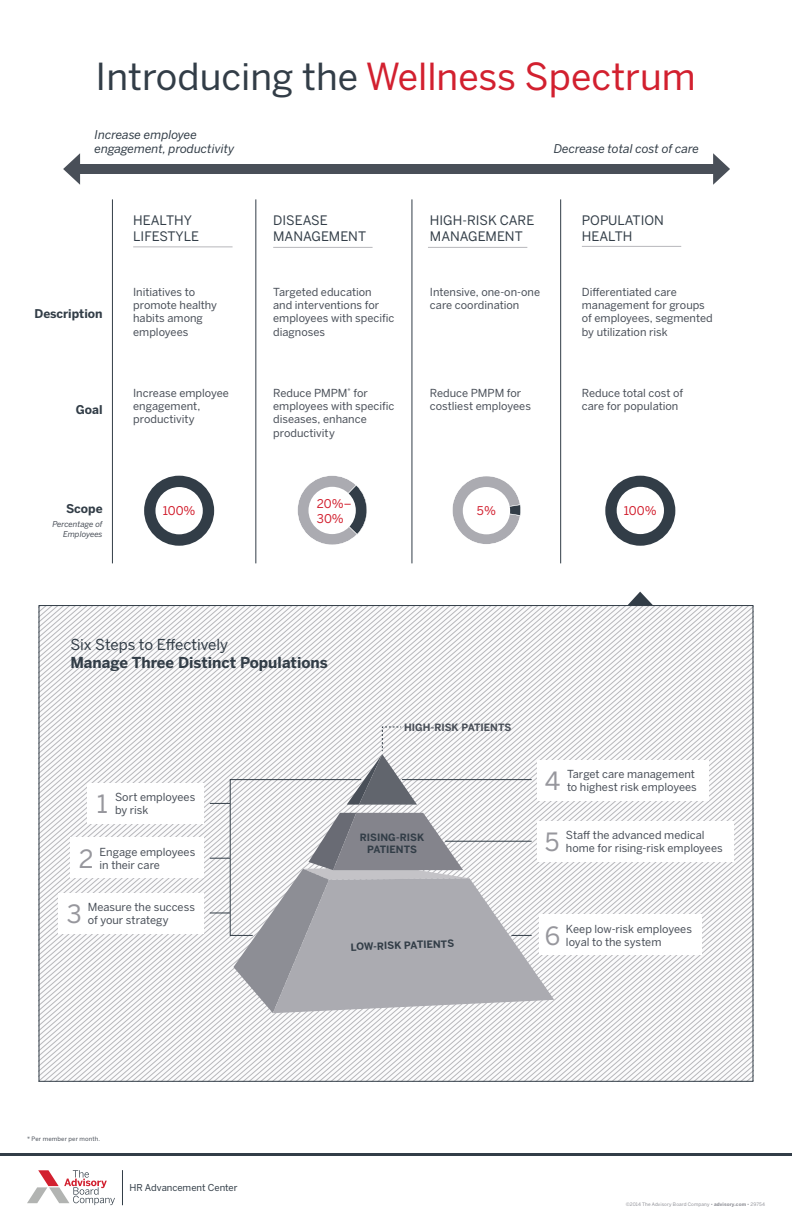
<style>
.page{position:relative;width:792px;height:1224px;background:#fff}
.page>*{position:absolute;margin:0;border:0;box-sizing:border-box;transform-origin:0 0}
.t1{font:37px "Benton Sans";color:#d2202f}
.t2{font:25px "Benton Sans";color:#97979d}
.t3{font:700 15px "Benton Sans";color:#323d47}
.t4{font:15px "Benton Sans";color:#323d47}
.t5{font:13px/15.6px "Benton Sans";color:#323d47}
.t6{font:italic 12px/14.4px "Benton Sans";color:#323d47}
.t7{font:700 12px "Benton Sans";color:#323d47}
.t8{font:12px/14.4px "Benton Sans";letter-spacing:-.005em;color:#d2202f}
.t9{font:11px/13.2px "Benton Sans";color:#494f58}
.t10{font:700 10px/12px "Benton Sans";color:#323d47}
.t11{font:700 10px "Benton Sans";color:#494f58}
.t12{font:9.5px "Benton Sans";letter-spacing:-.005em;color:#323d47}
.t13{font:italic 8px/9.6px "Benton Sans";letter-spacing:-.005em;color:#494f58;text-align:right}
.t14{font:6px "Benton Sans";letter-spacing:.025em;color:#494f58}
.t15{font:4.7px "Benton Sans";letter-spacing:.025em;color:#8d8e95}
.s1{color:#323d47}
.s2{font-weight:700}
</style>
<div class="page">
<svg style="left:41px;top:607px;width:599px;height:425px"></svg>
<svg style="left:111px;top:611px;width:640px;height:468px"></svg>
<hr style="left:0;top:1153px;width:792px;height:3px;background:#323d47">
<hr style="left:122px;top:1170px;width:1px;height:35px;background:#323d47">
<svg style="left:27px;top:1170px;width:88px;height:35px"></svg>
<hr style="left:256px;top:199px;width:1px;height:364px;background:#323d47">
<div style="left:144px;top:476px;width:70px;height:70px;background:#323d47;border-radius:35px"></div>
<div style="left:605px;top:476px;width:70px;height:70px;background:#323d47;border-radius:35px"></div>
<div style="left:155px;top:487px;width:48px;height:47px;background:#fff;border-radius:50%"></div>
<svg style="left:297px;top:475px;width:70px;height:70px"></svg>
<div style="left:309px;top:487px;width:47px;height:47px;background:#fff;border-radius:50%"></div>
<svg style="left:452px;top:476px;width:69px;height:68px"></svg>
<div style="left:463px;top:487px;width:47px;height:47px;background:#fff;border-radius:50%"></div>
<div style="left:617px;top:487px;width:47px;height:47px;background:#fff;border-radius:50%"></div>
<hr style="left:412px;top:199px;width:1px;height:364px;background:#323d47">
<div style="left:88px;top:783px;width:116px;height:41px;background:#fff"></div>
<hr style="left:560px;top:199px;width:1px;height:364px;background:#323d47">
<div style="left:537px;top:760px;width:171px;height:41px;background:#fff"></div>
<div style="left:70px;top:837px;width:134px;height:41px;background:#fff"></div>
<div style="left:59px;top:893px;width:145px;height:41px;background:#fff"></div>
<hr style="left:112px;top:199px;width:1px;height:364px;background:#323d47">
<div style="left:537px;top:821px;width:197px;height:40px;background:#fff"></div>
<div style="left:539px;top:914px;width:163px;height:41px;background:#fff"></div>
<div style="left:73px;top:164px;width:647px;height:10px;background:#494f58"></div>
<svg style="left:63px;top:153px;width:17px;height:32px"></svg>
<svg style="left:713px;top:153px;width:17px;height:32px"></svg>
<hr style="left:133px;top:247px;width:100px;height:1px;background:#b7b7bb">
<hr style="left:273px;top:247px;width:100px;height:1px;background:#b7b7bb">
<hr style="left:428px;top:247px;width:99px;height:1px;background:#b7b7bb">
<hr style="left:582px;top:246px;width:99px;height:1px;background:#b7b7bb">
<svg style="left:628px;top:592px;width:25px;height:13px"></svg>
<svg style="left:210px;top:727px;width:344px;height:286px"></svg>
<h1 class="t1" style="left:96px;top:55px;width:602px"><span class="s1">Introducing the</span> Wellness Spectrum</h1>
<p class="t6" style="left:95px;top:127px;width:141px">Increase employee engagement, productivity</p>
<p class="t6" style="left:554px;top:142px;width:147px">Decrease total cost of care</p>
<p class="t7" style="left:35px;top:306px;width:70px">Description</p>
<p class="t7" style="left:76px;top:402px;width:28px">Goal</p>
<p class="t7" style="left:66px;top:502px;width:38px">Scope</p>
<p class="t13" style="left:52px;top:520px;width:52px">Percentage of<br>Employees</p>
<p class="t5" style="left:133px;top:212px;width:67px">HEALTHY<br>LIFESTYLE</p>
<p class="t5" style="left:273px;top:212px;width:94px">DISEASE<br>MANAGEMENT</p>
<p class="t5" style="left:430px;top:212px;width:106px">HIGH-RISK CARE<br>MANAGEMENT</p>
<p class="t5" style="left:582px;top:212px;width:84px">POPULATION<br>HEALTH</p>
<p class="t9" style="left:133px;top:285px;width:85px">Initiatives to promote healthy habits among employees</p>
<p class="t9" style="left:273px;top:285px;width:123px">Targeted education<br>and interventions for employees with specific diagnoses</p>
<p class="t9" style="left:430px;top:285px;width:112px">Intensive, one-on-one care coordination</p>
<p class="t9" style="left:582px;top:285px;width:132px">Differentiated care management for groups of employees, segmented by utilization risk</p>
<p class="t9" style="left:133px;top:386px;width:97px">Increase employee engagement, productivity</p>
<p class="t9" style="left:273px;top:386px;width:123px">Reduce PMPM<sup>*</sup> for employees with specific diseases, enhance productivity</p>
<p class="t9" style="left:430px;top:386px;width:103px">Reduce PMPM for costliest employees</p>
<p class="t9" style="left:582px;top:386px;width:103px">Reduce total cost of care for population</p>
<p class="t8" style="left:163px;top:503px;width:34px">100%</p>
<p class="t8" style="left:317px;top:497px;width:36px">20%–<br>30%</p>
<p class="t8" style="left:477px;top:504px;width:20px">5%</p>
<p class="t8" style="left:624px;top:504px;width:34px">100%</p>
<h3 class="t4" style="left:70px;top:636px;width:159px">Six Steps to Effectively</h3>
<h3 class="t3" style="left:70px;top:654px;width:259px">Manage Three Distinct Populations</h3>
<p class="t11" style="left:404px;top:721px;width:102px">High-Risk Patients</p>
<h2 class="t2" style="left:97px;top:789px;width:12px">1</h2>
<p class="t9" style="left:115px;top:790px;width:82px">Sort employees by risk</p>
<h2 class="t2" style="left:79px;top:844px;width:16px">2</h2>
<p class="t9" style="left:100px;top:845px;width:97px">Engage employees in their care</p>
<h2 class="t2" style="left:67px;top:899px;width:16px">3</h2>
<p class="t9" style="left:88px;top:900px;width:109px">Measure the success of your strategy</p>
<p class="t10" style="left:367px;top:831px;width:59px;text-indent:-7px">Rising-Risk<br>Patients</p>
<p class="t10" style="left:350px;top:941px;width:97px;rotate:-2deg">Low-Ris k Pat ients</p>
<h2 class="t2" style="left:545px;top:766px;width:17px">4</h2>
<p class="t9" style="left:567px;top:767px;width:131px">Target care management to highest risk employees</p>
<h2 class="t2" style="left:545px;top:827px;width:16px">5</h2>
<p class="t9" style="left:566px;top:828px;width:158px">Staff the advanced medical home for rising-risk employees</p>
<h2 class="t2" style="left:545px;top:921px;width:17px">6</h2>
<p class="t9" style="left:566px;top:922px;width:128px">Keep low-risk employees loyal to the system</p>
<p class="t14" style="left:27px;top:1136px;width:75px">* Per member per month.</p>
<p class="t12" style="left:129px;top:1182px;width:110px">HR Advancement Center</p>
<p class="t15" style="left:626px;top:1202px;width:141px">©2014 The Advisory Board Company • <span class="s2">advisory.com</span> • 29754</p>
</div>
